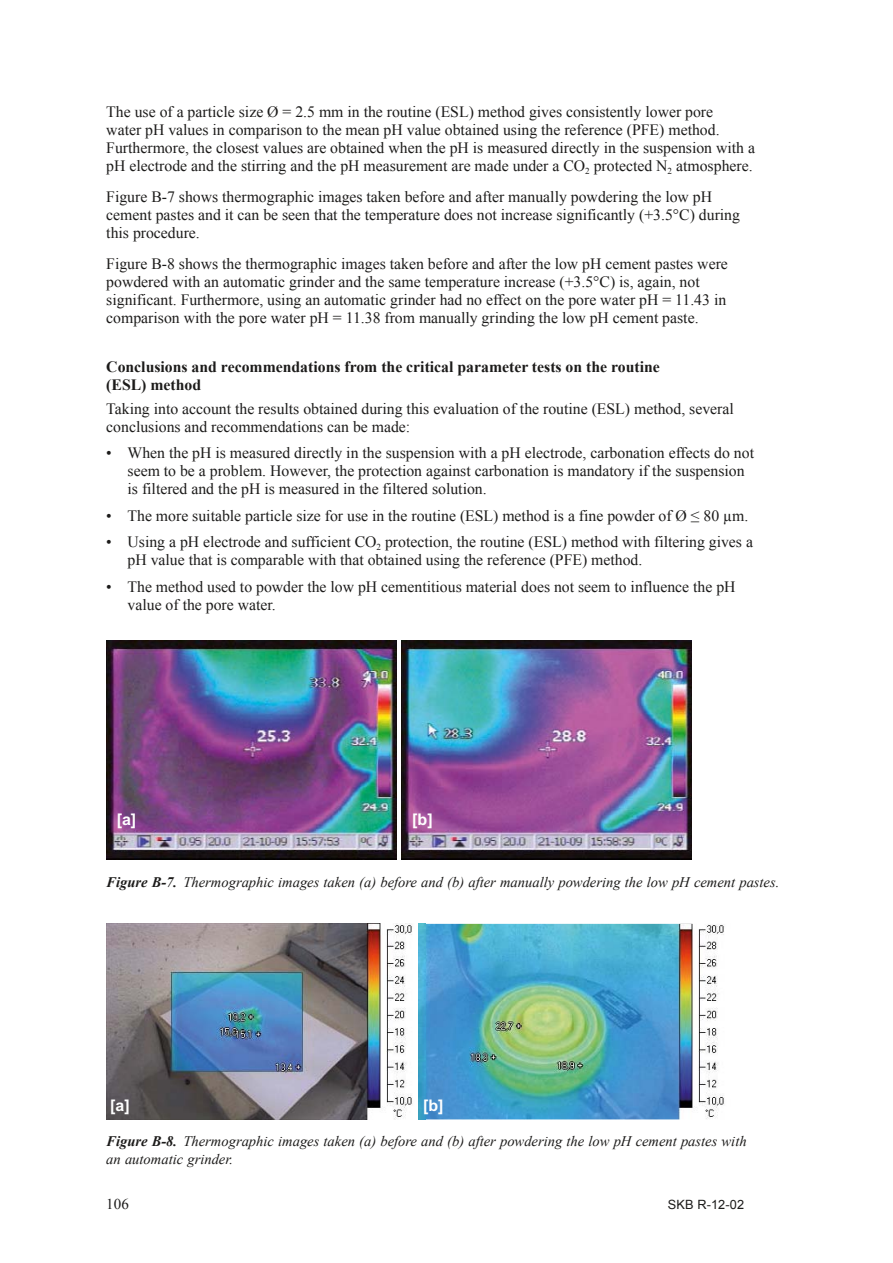
<style>
.page{position:relative;width:893px;height:1263px;background:#fff}
.page>*{position:absolute;margin:0;border:0;box-sizing:border-box;transform-origin:0 0}
.t1{font:700 16.05px "Arial";color:#fff}
.t2{font:15.75px/18px "Times New Roman";color:#1c1b1a}
.t3{font:700 15.75px/18px "Times New Roman";color:#1c1b1a}
.t4{font:15px "Times New Roman";color:#1c1b1a}
.t5{font:italic 14.55px/18px "Times New Roman";color:#1c1b1a}
.t6{font:12.75px "Arial";letter-spacing:.01em;color:#1c1b1a}
.s1{font-weight:700}
</style>
<div class="page">
<img style="left:106px;top:641px;width:291px;height:218px">
<img style="left:401px;top:641px;width:291px;height:218px">
<img style="left:106px;top:924px;width:618px;height:195px">
<img style="left:418px;top:924px;width:8px;height:195px">
<p class="t2" style="left:106px;top:103px;width:650px">The use of a particle size Ø = 2.5 mm in the routine (ESL) method gives consistently lower pore<br>water pH values in comparison to the mean pH value obtained using the reference (PFE) method.<br>Furthermore, the closest values are obtained when the pH is measured directly in the suspension with a pH electrode and the stirring and the pH measurement are made under a CO<sub>2</sub> protected N<sub>2</sub> atmosphere.</p>
<p class="t2" style="left:106px;top:187px;width:635px">Figure B-7 shows thermographic images taken before and after manually powdering the low pH cement pastes and it can be seen that the temperature does not increase significantly (+3.5°C) during this procedure.</p>
<p class="t2" style="left:106px;top:254px;width:623px">Figure B-8 shows the thermographic images taken before and after the low pH cement pastes were powdered with an automatic grinder and the same temperature increase (+3.5°C) is, again, not significant. Furthermore, using an automatic grinder had no effect on the pore water pH = 11.43 in comparison with the pore water pH = 11.38 from manually grinding the low pH cement paste.</p>
<p class="t3" style="left:106px;top:357px;width:555px">Conclusions and recommendations from the critical parameter tests on the routine (ESL) method</p>
<p class="t2" style="left:106px;top:399px;width:629px">Taking into account the results obtained during this evaluation of the routine (ESL) method, several conclusions and recommendations can be made:</p>
<p class="t2" style="left:128px;top:444px;width:628px;text-indent:-21px">• When the pH is measured directly in the suspension with a pH electrode, carbonation effects do not seem to be a problem. However, the protection against carbonation is mandatory if the suspension is filtered and the pH is measured in the filtered solution.</p>
<p class="t2" style="left:106px;top:506px;width:644px">• The more suitable particle size for use in the routine (ESL) method is a fine powder of Ø ≤ 80 µm.</p>
<p class="t2" style="left:128px;top:533px;width:627px;text-indent:-21px">• Using a pH electrode and sufficient CO<sub>2</sub> protection, the routine (ESL) method with filtering gives a pH value that is comparable with that obtained using the reference (PFE) method.</p>
<p class="t2" style="left:128px;top:577px;width:609px;text-indent:-21px">• The method used to powder the low pH cementitious material does not seem to influence the pH value of the pore water.</p>
<p class="t1" style="left:117px;top:809px;width:21px">[a]</p>
<p class="t1" style="left:412px;top:809px;width:22px">[b]</p>
<p class="t5" style="left:106px;top:873px;width:675px"><span class="s1">Figure B-7.</span> Thermographic images taken (a) before and (b) after manually powdering the low pH cement pastes.</p>
<p class="t1" style="left:110px;top:1094px;width:21px">[a]</p>
<p class="t1" style="left:423px;top:1094px;width:22px">[b]</p>
<p class="t5" style="left:106px;top:1132px;width:642px"><span class="s1">Figure B-8.</span> Thermographic images taken (a) before and (b) after powdering the low pH cement pastes with an automatic grinder.</p>
<p class="t4" style="left:106px;top:1194px;width:24px">106</p>
<p class="t6" style="left:668px;top:1196px;width:78px">SKB R-12-02</p>
</div>
